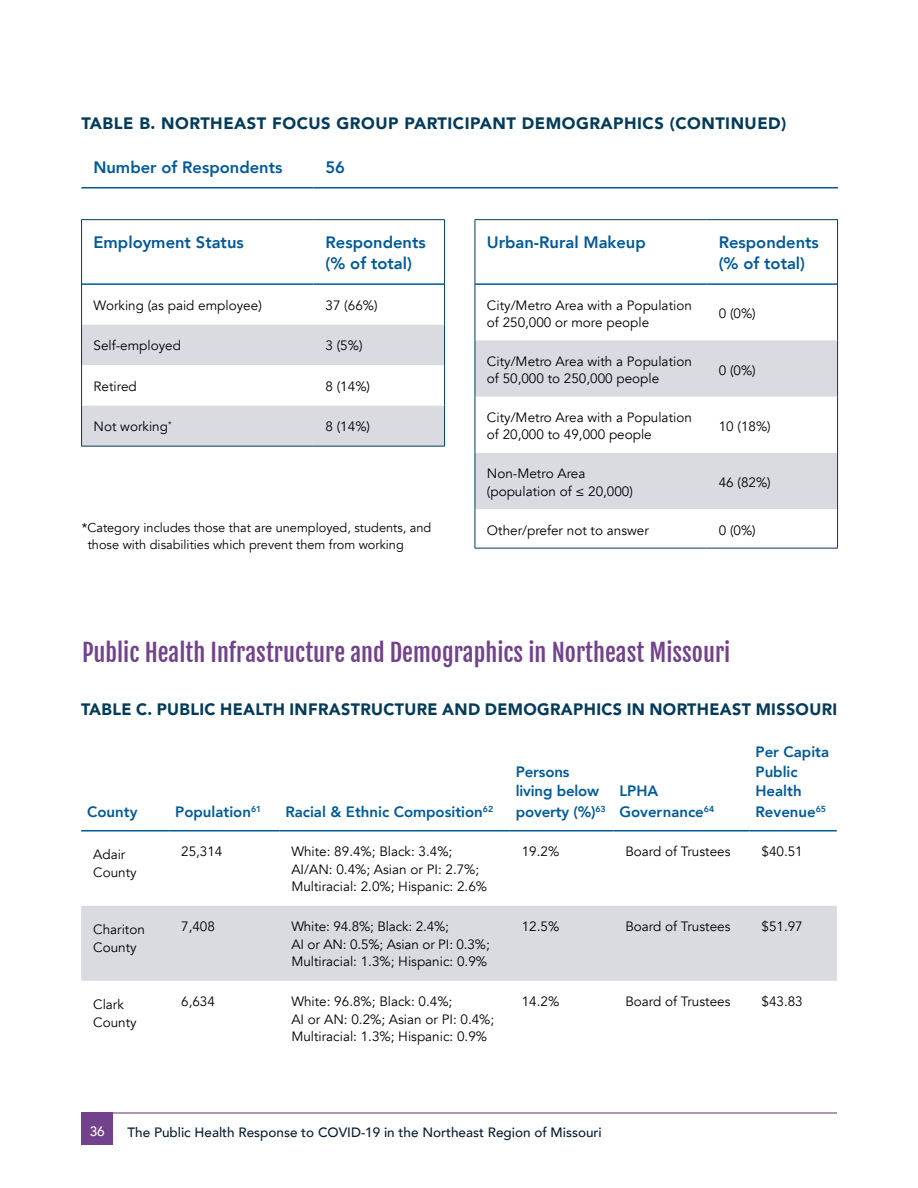
<style>
.page{position:relative;width:918px;height:1188px;background:#fff}
.page>*{position:absolute;margin:0;border:0;box-sizing:border-box;transform-origin:0 0}
.t1{font:24px "Fjalla One";color:#72428d}
.t2{font:900 16.5px "Avenir";letter-spacing:.025em;color:#033c5a}
.t3{font:800 16.5px/21px "Avenir";color:#005a9a}
.t4{font:800 15px/19.5px "Avenir";color:#005a9a}
.t5{font:13.5px/17.2px "Avenir";color:#000}
.t6{font:500 13.5px "Avenir";color:#081f33}
.t7{font:500 13.5px "Avenir";color:#fff}
.t8{font:12.75px/17.2px "Avenir";color:#000}
</style>
<div class="page">
<div style="left:81px;top:1112px;width:32px;height:33px;background:#72428d"></div>
<hr style="left:81px;top:1112px;width:756px;height:2px;background:#72428d">
<svg style="left:82px;top:325px;width:362px;height:121px;fill:#dadbe0"></svg>
<hr style="left:82px;top:283px;width:232px;height:2px;background:#005a9a">
<hr style="left:314px;top:283px;width:130px;height:2px;background:#005a9a">
<hr style="left:81px;top:219px;width:233px;height:1px;background:#033c5a">
<hr style="left:81px;top:220px;width:1px;height:64px;background:#033c5a">
<hr style="left:314px;top:219px;width:131px;height:1px;background:#033c5a">
<hr style="left:444px;top:220px;width:1px;height:64px;background:#033c5a">
<hr style="left:81px;top:284px;width:1px;height:41px;background:#033c5a">
<hr style="left:444px;top:284px;width:1px;height:41px;background:#033c5a">
<hr style="left:81px;top:325px;width:1px;height:40px;background:#033c5a">
<hr style="left:444px;top:325px;width:1px;height:40px;background:#033c5a">
<hr style="left:81px;top:365px;width:1px;height:41px;background:#033c5a">
<hr style="left:444px;top:365px;width:1px;height:41px;background:#033c5a">
<hr style="left:81px;top:406px;width:1px;height:40px;background:#033c5a">
<hr style="left:444px;top:406px;width:1px;height:40px;background:#033c5a">
<hr style="left:81px;top:446px;width:233px;height:1px;background:#033c5a">
<hr style="left:314px;top:446px;width:131px;height:1px;background:#033c5a">
<svg style="left:476px;top:340px;width:361px;height:169px;fill:#dadbe0"></svg>
<hr style="left:475px;top:283px;width:232px;height:2px;background:#005a9a">
<hr style="left:707px;top:283px;width:130px;height:2px;background:#005a9a">
<hr style="left:475px;top:219px;width:232px;height:1px;background:#033c5a">
<hr style="left:475px;top:220px;width:1px;height:64px;background:#033c5a">
<hr style="left:707px;top:219px;width:131px;height:1px;background:#033c5a">
<hr style="left:837px;top:220px;width:1px;height:64px;background:#033c5a">
<hr style="left:475px;top:284px;width:1px;height:56px;background:#033c5a">
<hr style="left:837px;top:284px;width:1px;height:56px;background:#033c5a">
<hr style="left:475px;top:340px;width:1px;height:57px;background:#033c5a">
<hr style="left:837px;top:340px;width:1px;height:57px;background:#033c5a">
<hr style="left:475px;top:397px;width:1px;height:56px;background:#033c5a">
<hr style="left:837px;top:397px;width:1px;height:56px;background:#033c5a">
<hr style="left:475px;top:453px;width:1px;height:56px;background:#033c5a">
<hr style="left:837px;top:453px;width:1px;height:56px;background:#033c5a">
<hr style="left:475px;top:509px;width:1px;height:39px;background:#033c5a">
<hr style="left:837px;top:509px;width:1px;height:39px;background:#033c5a">
<hr style="left:475px;top:548px;width:232px;height:1px;background:#033c5a">
<hr style="left:707px;top:548px;width:131px;height:1px;background:#033c5a">
<hr style="left:81px;top:187px;width:232px;height:2px;background:#005a9a">
<hr style="left:313px;top:187px;width:525px;height:2px;background:#005a9a">
<div style="left:81px;top:906px;width:756px;height:75px;background:#dadbe0"></div>
<hr style="left:81px;top:830px;width:88px;height:2px;background:#005a9a">
<hr style="left:169px;top:830px;width:110px;height:2px;background:#005a9a">
<hr style="left:279px;top:830px;width:231px;height:2px;background:#005a9a">
<hr style="left:510px;top:830px;width:103px;height:2px;background:#005a9a">
<hr style="left:613px;top:830px;width:137px;height:2px;background:#005a9a">
<hr style="left:750px;top:830px;width:87px;height:2px;background:#005a9a">
<p class="t2" style="left:81px;top:109px;width:707px">TABLE B. NORTHEAST FOCUS GROUP PARTICIPANT DEMOGRAPHICS (CONTINUED)</p>
<p class="t3" style="left:93px;top:157px;width:191px">Number of Respondents</p>
<p class="t3" style="left:325px;top:157px;width:21px">56</p>
<p class="t3" style="left:94px;top:232px;width:152px">Employment Status</p>
<p class="t3" style="left:326px;top:232px;width:102px">Respondents (% of total)</p>
<p class="t5" style="left:94px;top:297px;width:170px">Working (as paid employee)</p>
<p class="t5" style="left:326px;top:297px;width:54px">37 (66%)</p>
<p class="t5" style="left:94px;top:337px;width:89px">Self-employed</p>
<p class="t5" style="left:326px;top:337px;width:39px">3 (5%)</p>
<p class="t5" style="left:94px;top:378px;width:45px">Retired</p>
<p class="t5" style="left:326px;top:378px;width:46px">8 (14%)</p>
<p class="t5" style="left:94px;top:418px;width:79px">Not working<sup>*</sup></p>
<p class="t5" style="left:326px;top:418px;width:46px">8 (14%)</p>
<p class="t8" style="left:88px;top:519px;width:345px;text-indent:-6px">*Category includes those that are unemployed, students, and those with disabilities which prevent them from working</p>
<p class="t3" style="left:487px;top:232px;width:160px">Urban-Rural Makeup</p>
<p class="t3" style="left:719px;top:232px;width:102px">Respondents (% of total)</p>
<p class="t5" style="left:487px;top:297px;width:206px">City/Metro Area with a Population of 250,000 or more people</p>
<p class="t5" style="left:719px;top:305px;width:39px">0 (0%)</p>
<p class="t5" style="left:487px;top:353px;width:206px">City/Metro Area with a Population of 50,000 to 250,000 people</p>
<p class="t5" style="left:719px;top:361px;width:39px">0 (0%)</p>
<p class="t5" style="left:487px;top:409px;width:206px">City/Metro Area with a Population of 20,000 to 49,000 people</p>
<p class="t5" style="left:719px;top:418px;width:54px">10 (18%)</p>
<p class="t5" style="left:487px;top:465px;width:148px">Non-Metro Area (population of ≤ 20,000)</p>
<p class="t5" style="left:719px;top:474px;width:54px">46 (82%)</p>
<p class="t5" style="left:487px;top:522px;width:163px">Other/prefer not to answer</p>
<p class="t5" style="left:719px;top:522px;width:39px">0 (0%)</p>
<h1 class="t1" style="left:82px;top:638px;width:650px">Public Health Infrastructure and Demographics in Northeast Missouri</h1>
<p class="t2" style="left:81px;top:695px;width:758px">TABLE C. PUBLIC HEALTH INFRASTRUCTURE AND DEMOGRAPHICS IN NORTHEAST MISSOURI</p>
<p class="t4" style="left:87px;top:802px;width:52px">County</p>
<p class="t4" style="left:175px;top:802px;width:88px">Population<sup>61</sup></p>
<p class="t4" style="left:285px;top:802px;width:209px">Racial &amp; Ethnic Composition<sup>62</sup></p>
<p class="t4" style="left:516px;top:762px;width:85px">Persons living below</p>
<p class="t4" style="left:516px;top:802px;width:92px">poverty (%)<sup>63</sup></p>
<p class="t4" style="left:619px;top:781px;width:96px;line-height:21px">LPHA<br>Governance<sup>64</sup></p>
<p class="t4" style="left:756px;top:742px;width:75px">Per Capita<br>Public<br>Health</p>
<p class="t4" style="left:756px;top:802px;width:72px">Revenue<sup>65</sup></p>
<p class="t5" style="left:93px;top:846px;width:45px">Adair<br>County</p>
<p class="t5" style="left:181px;top:843px;width:43px">25,314</p>
<p class="t5" style="left:291px;top:843px;width:197px">White: 89.4%; Black: 3.4%;<br>AI/AN: 0.4%; Asian or PI: 2.7%;<br>Multiracial: 2.0%; Hispanic: 2.6%</p>
<p class="t5" style="left:522px;top:843px;width:39px">19.2%</p>
<p class="t5" style="left:625px;top:843px;width:107px">Board of Trustees</p>
<p class="t5" style="left:762px;top:843px;width:43px">$40.51</p>
<p class="t5" style="left:93px;top:921px;width:53px">Chariton<br>County</p>
<p class="t5" style="left:181px;top:918px;width:35px">7,408</p>
<p class="t5" style="left:291px;top:918px;width:200px">White: 94.8%; Black: 2.4%;<br>AI or AN: 0.5%; Asian or PI: 0.3%;<br>Multiracial: 1.3%; Hispanic: 0.9%</p>
<p class="t5" style="left:522px;top:918px;width:39px">12.5%</p>
<p class="t5" style="left:625px;top:918px;width:107px">Board of Trustees</p>
<p class="t5" style="left:762px;top:918px;width:43px">$51.97</p>
<p class="t5" style="left:93px;top:996px;width:45px">Clark<br>County</p>
<p class="t5" style="left:181px;top:993px;width:35px">6,634</p>
<p class="t5" style="left:291px;top:993px;width:204px">White: 96.8%; Black: 0.4%;<br>AI or AN: 0.2%; Asian or PI: 0.4%;<br>Multiracial: 1.3%; Hispanic: 0.9%</p>
<p class="t5" style="left:522px;top:993px;width:39px">14.2%</p>
<p class="t5" style="left:625px;top:993px;width:107px">Board of Trustees</p>
<p class="t5" style="left:762px;top:993px;width:43px">$43.83</p>
<p class="t7" style="left:90px;top:1119px;width:17px">36</p>
<p class="t6" style="left:127px;top:1121px;width:476px">The Public Health Response to COVID-19 in the Northeast Region of Missouri</p>
</div>
